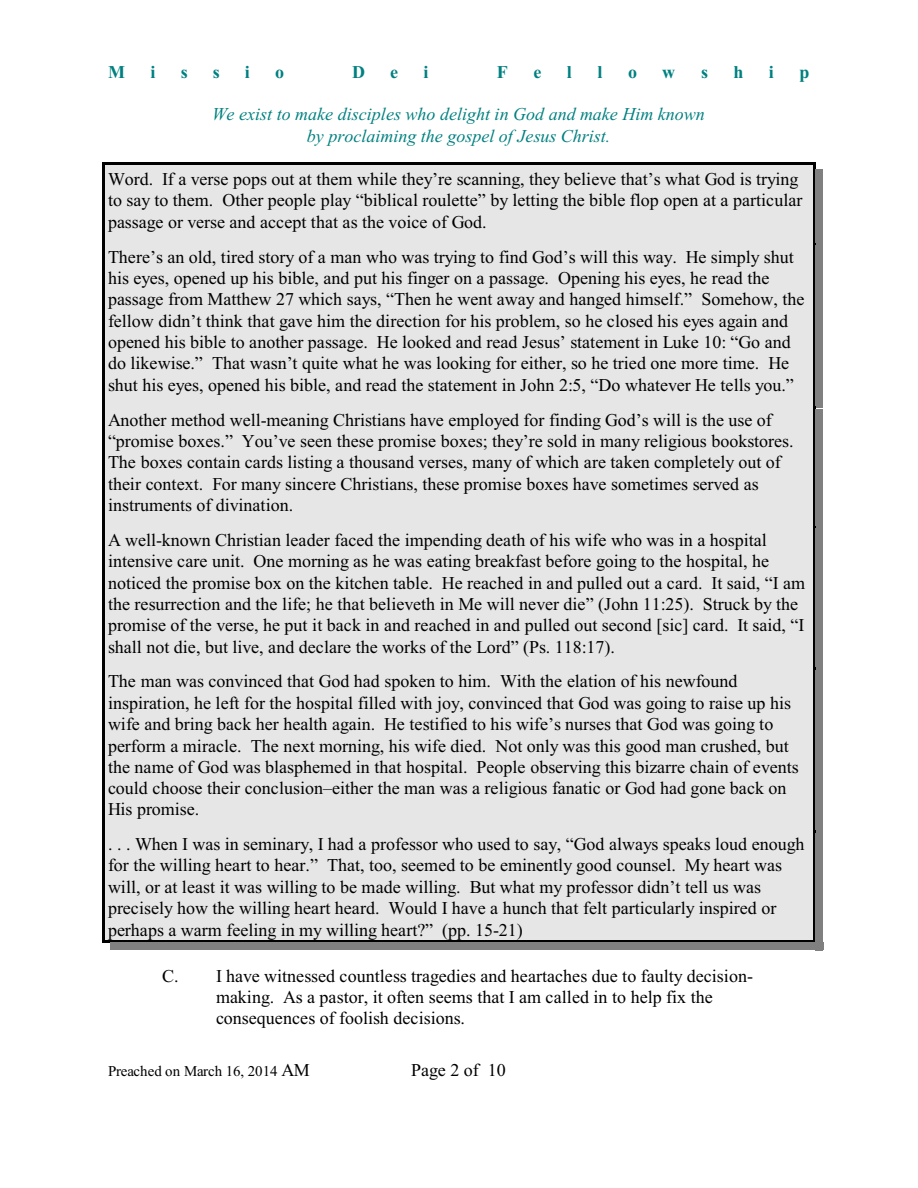
<style>
.page{position:relative;width:918px;height:1188px;background:#fff}
.page>*{position:absolute;margin:0;border:0;box-sizing:border-box;transform-origin:0 0}
.t1{font:18px/21.3px "Times New Roman";color:#000}
.t2{font:italic 18px/21.3px "Times New Roman";color:#008080;text-align:center}
.t3{font:700 18px "Times New Roman";color:#008080}
.t4{font:15px "Times New Roman";color:#000}
.s1{font-size:18px}
</style>
<div class="page">
<div style="left:102px;top:162px;width:714px;height:83px;background:#e6e6e6"></div>
<hr style="left:102px;top:162px;width:2px;height:86px;background:#000">
<hr style="left:813px;top:162px;width:3px;height:86px;background:#000">
<hr style="left:102px;top:162px;width:713px;height:2px;background:#000">
<div style="left:816px;top:170px;width:7px;height:75px;background:#808080"></div>
<div style="left:102px;top:246px;width:714px;height:163px;background:#e6e6e6"></div>
<hr style="left:102px;top:243px;width:2px;height:168px;background:#000">
<hr style="left:813px;top:243px;width:3px;height:168px;background:#000">
<div style="left:816px;top:246px;width:7px;height:162px;background:#808080"></div>
<div style="left:102px;top:409px;width:714px;height:120px;background:#e6e6e6"></div>
<hr style="left:102px;top:406px;width:2px;height:125px;background:#000">
<hr style="left:813px;top:406px;width:3px;height:125px;background:#000">
<div style="left:816px;top:409px;width:7px;height:119px;background:#808080"></div>
<div style="left:102px;top:529px;width:714px;height:141px;background:#e6e6e6"></div>
<hr style="left:102px;top:526px;width:2px;height:147px;background:#000">
<hr style="left:813px;top:526px;width:3px;height:147px;background:#000">
<div style="left:816px;top:529px;width:7px;height:141px;background:#808080"></div>
<div style="left:102px;top:670px;width:714px;height:163px;background:#e6e6e6"></div>
<hr style="left:102px;top:667px;width:2px;height:169px;background:#000">
<hr style="left:813px;top:667px;width:3px;height:169px;background:#000">
<div style="left:816px;top:670px;width:7px;height:163px;background:#808080"></div>
<div style="left:102px;top:833px;width:714px;height:109px;background:#e6e6e6"></div>
<hr style="left:102px;top:830px;width:2px;height:112px;background:#000">
<hr style="left:813px;top:830px;width:3px;height:112px;background:#000">
<hr style="left:102px;top:940px;width:713px;height:2px;background:#000">
<div style="left:816px;top:833px;width:7px;height:117px;background:#808080"></div>
<div style="left:110px;top:942px;width:713px;height:8px;background:#808080"></div>
<p class="t3" style="left:108px;top:66px;width:18px">M</p>
<p class="t3" style="left:151px;top:66px;width:7px">i</p>
<p class="t3" style="left:181px;top:66px;width:9px">s</p>
<p class="t3" style="left:213px;top:66px;width:9px">s</p>
<p class="t3" style="left:245px;top:66px;width:7px">i</p>
<p class="t3" style="left:275px;top:66px;width:10px">o</p>
<p class="t3" style="left:352px;top:66px;width:14px">D</p>
<p class="t3" style="left:390px;top:66px;width:9px">e</p>
<p class="t3" style="left:423px;top:66px;width:7px">i</p>
<p class="t3" style="left:497px;top:66px;width:12px">F</p>
<p class="t3" style="left:533px;top:66px;width:9px">e</p>
<p class="t3" style="left:567px;top:66px;width:7px">l</p>
<p class="t3" style="left:597px;top:66px;width:7px">l</p>
<p class="t3" style="left:628px;top:66px;width:10px">o</p>
<p class="t3" style="left:662px;top:66px;width:14px">w</p>
<p class="t3" style="left:701px;top:66px;width:9px">s</p>
<p class="t3" style="left:734px;top:66px;width:12px">h</p>
<p class="t3" style="left:769px;top:66px;width:7px">i</p>
<p class="t3" style="left:799px;top:66px;width:12px">p</p>
<p class="t2" style="left:212px;top:105px;width:494px">We exist to make disciples who delight in God and make Him known by proclaiming the gospel of Jesus Christ.</p>
<p class="t1" style="left:108px;top:170px;width:696px">Word. If a verse pops out at them while they’re scanning, they believe that’s what God is trying to say to them. Other people play “biblical roulette” by letting the bible flop open at a particular passage or verse and accept that as the voice of God.</p>
<p class="t1" style="left:108px;top:248px;width:698px">There’s an old, tired story of a man who was trying to find God’s will this way. He simply shut his eyes, opened up his bible, and put his finger on a passage. Opening his eyes, he read the passage from Matthew 27 which says, “Then he went away and hanged himself.” Somehow, the fellow didn’t think that gave him the direction for his problem, so he closed his eyes again and opened his bible to another passage. He looked and read Jesus’ statement in Luke 10: “Go and do likewise.” That wasn’t quite what he was looking for either, so he tried one more time. He shut his eyes, opened his bible, and read the statement in John 2:5, “Do whatever He tells you.”</p>
<p class="t1" style="left:108px;top:411px;width:687px">Another method well-meaning Christians have employed for finding God’s will is the use of “promise boxes.” You’ve seen these promise boxes; they’re sold in many religious bookstores.<br>The boxes contain cards listing a thousand verses, many of which are taken completely out of their context. For many sincere Christians, these promise boxes have sometimes served as instruments of divination.</p>
<p class="t1" style="left:108px;top:531px;width:699px">A well-known Christian leader faced the impending death of his wife who was in a hospital intensive care unit. One morning as he was eating breakfast before going to the hospital, he noticed the promise box on the kitchen table. He reached in and pulled out a card. It said, “I am the resurrection and the life; he that believeth in Me will never die” (John 11:25). Struck by the promise of the verse, he put it back in and reached in and pulled out second [sic] card. It said, “I shall not die, but live, and declare the works of the Lord” (Ps. 118:17).</p>
<p class="t1" style="left:108px;top:672px;width:692px">The man was convinced that God had spoken to him. With the elation of his newfound inspiration, he left for the hospital filled with joy, convinced that God was going to raise up his wife and bring back her health again. He testified to his wife’s nurses that God was going to perform a miracle. The next morning, his wife died. Not only was this good man crushed, but the name of God was blasphemed in that hospital. People observing this bizarre chain of events could choose their conclusion–either the man was a religious fanatic or God had gone back on His promise.</p>
<p class="t1" style="left:108px;top:835px;width:698px">. . . When I was in seminary, I had a professor who used to say, “God always speaks loud enough for the willing heart to hear.” That, too, seemed to be eminently good counsel. My heart was will, or at least it was willing to be made willing. But what my professor didn’t tell us was precisely how the willing heart heard. Would I have a hunch that felt particularly inspired or perhaps a warm feeling in my willing heart?” (pp. 15-21)</p>
<p class="t1" style="left:216px;top:967px;width:538px;text-indent:-54px">C. I have witnessed countless tragedies and heartaches due to faulty decision&shy;making. As a pastor, it often seems that I am called in to help fix the consequences of foolish decisions.</p>
<p class="t4" style="left:108px;top:1065px;width:203px">Preached on March 16, 2014 <span class="s1">AM</span></p>
<p class="t1" style="left:411px;top:1061px;width:96px">Page 2 of 10</p>
</div>
